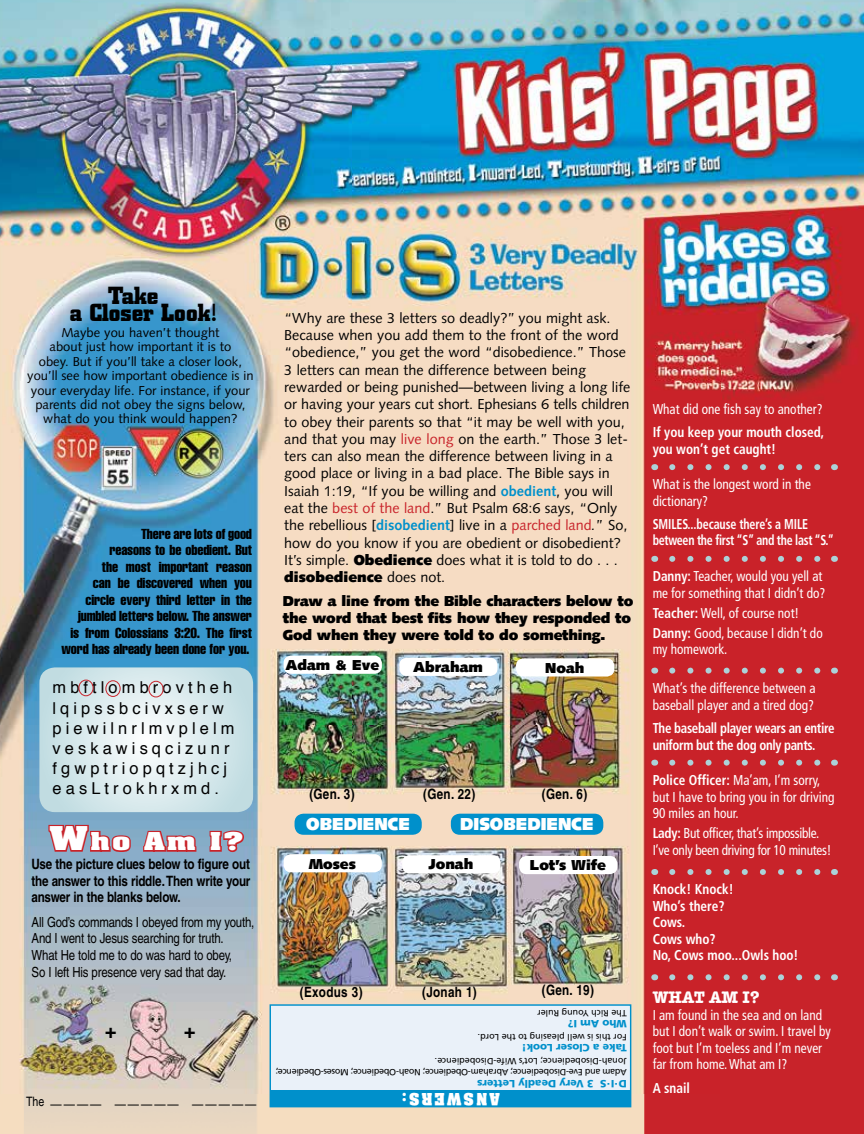
<style>
.page{position:relative;width:864px;height:1134px;background:#fff}
.page>*{position:absolute;margin:0;border:0;box-sizing:border-box;transform-origin:0 0}
.t1{font:700 24.45px "City";color:#000}
.t2{font:700 21px "Aachen";color:#fff;scale:1.37 1}
.t3{font:20.1px "Helvetica";color:#000}
.t4{font:900 20.1px "Helvetica";color:#000}
.t5{font:900 17.25px "Syntax";color:#fff}
.t6{font:700 17.25px "American Typewriter";color:#fff;scale:.9 1}
.t7{font:16.35px/20.1px "Helvetica";letter-spacing:.25em;color:#000}
.t8{font:14.4px/17.2px "Syntax";color:#000}
.t9{font:900 14.4px/17.2px "Syntax";letter-spacing:-.015em;color:#000}
.t10{font:700 14.4px "Aachen";letter-spacing:.15em;color:#fff}
.t11{font:condensed 14.25px/16.5px "Frutiger";color:#fff;scale:.93 1}
.t12{font:extra-condensed 14.25px/16.5px "Helvetica";letter-spacing:-.01em;color:#000;text-align:right}
.t13{font:700 condensed 14.25px/16.5px "Helvetica";letter-spacing:-.015em;color:#000;text-align:justify}
.t14{font:700 condensed 14.25px/16.5px "Frutiger";letter-spacing:-.01em;color:#fff;scale:.93 1}
.t15{font:condensed 14.25px/16.5px "Frutiger";letter-spacing:-.02em;color:#fff;scale:.93 1}
.t16{font:700 condensed 14.25px/16.5px "Frutiger";letter-spacing:-.01em;color:#fff;scale:.84 1}
.t17{font:700 condensed 14.25px/16.5px "Frutiger";letter-spacing:-.01em;color:#fff;scale:.91 1}
.t18{font:condensed 13.95px/16.8px "Helvetica";letter-spacing:-.015em;color:#000}
.t19{font:12.9px/14.4px "Syntax";color:#000;text-align:center}
.t20{font:900 10.5px "Frutiger";color:#0090cb}
.t21{font:9px/11.6px "Frutiger";letter-spacing:-.025em;color:#000}
.t22{font:9px "Frutiger";color:#000}
.s1{font-size:27.9px}
.s2{color:#c8232a}
.s3{font-weight:700;color:#0090cb}
.s4{font-style:italic}
.s5{font-weight:900}
.s6{font-weight:700}
</style>
<div class="page">
<img style="left:0;top:0;width:864px;height:1134px">
<div style="left:284px;top:656px;width:98px;height:18px;background:#fff;border-radius:8px"></div>
<div style="left:399px;top:658px;width:99px;height:18px;background:#fff;border-radius:8px"></div>
<div style="left:516px;top:658px;width:98px;height:19px;background:#fff;border-radius:8px"></div>
<div style="left:284px;top:854px;width:98px;height:18px;background:#fff;border-radius:8px"></div>
<div style="left:402px;top:855px;width:98px;height:18px;background:#fff;border-radius:8px"></div>
<div style="left:519px;top:856px;width:98px;height:18px;background:#fff;border-radius:8px"></div>
<div style="left:451px;top:814px;width:152px;height:21px;background:#0090cb;border-radius:9px"></div>
<div style="left:295px;top:814px;width:127px;height:21px;background:#0090cb;border-radius:9px"></div>
<svg style="left:39px;top:667px;width:214px;height:187px;background:#c5d2da"></svg>
<div style="left:270px;top:1005px;width:361px;height:102px;background:#eaf1f9"></div>
<div style="left:270px;top:1004px;width:361px;height:103px;border:1px solid #0090cb"></div>
<div style="left:270px;top:1090px;width:361px;height:17px;background:#0090cb"></div>
<svg style="left:672px;top:464px;width:153px;height:6px"></svg>
<svg style="left:672px;top:556px;width:153px;height:6px"></svg>
<svg style="left:672px;top:668px;width:153px;height:6px"></svg>
<svg style="left:672px;top:760px;width:153px;height:6px"></svg>
<svg style="left:672px;top:869px;width:153px;height:6px"></svg>
<svg style="left:672px;top:974px;width:153px;height:6px"></svg>
<h1 class="t1" style="left:108px;top:282px;width:52px">Take</h1>
<h1 class="t1" style="left:70px;top:299px;width:148px">a Closer Look!</h1>
<p class="t19" style="left:27px;top:325px;width:228px">Maybe you haven’t thought<br>about just how important it is to<br>obey. But if you’ll take a closer look, you’ll see how important obedience is in your everyday life. For instance, if your parents did not obey the signs below, what do you think would happen?</p>
<p class="t12" style="left:62px;top:525px;width:192px">There are lots of good<br>reasons to be obedient. But<br>the most important reason<br>can be discovered when you circle every third letter in the jumbled letters below. The answer<br>is from Colossians 3:20. The first word has already been done for you.</p>
<p class="t7" style="left:53px;top:678px;width:183px">mbftlombrovtheh lqipssbcivxserw piewilnrlmvplelm veskawisqcizunr fgwptriopqtzjhcj easLtrokhrxmd.</p>
<h2 class="t2" style="left:49px;top:826px;width:143px"><span class="s1">W</span>ho Am I?</h2>
<p class="t13" style="left:31px;top:856px;width:221px">Use the picture clues below to figure out the answer to this riddle. Then write your answer in the blanks below.</p>
<p class="t18" style="left:32px;top:913px;width:224px">All God’s commands I obeyed from my youth, And I went to Jesus searching for truth.<br>What He told me to do was hard to obey,<br>So I left His presence very sad that day.</p>
<h3 class="t4" style="left:104px;top:1018px;width:15px">+</h3>
<h3 class="t4" style="left:183px;top:1018px;width:15px">+</h3>
<p class="t8" style="left:284px;top:309px;width:348px">“Why are these 3 letters so deadly?” you might ask.<br>Because when you add them to the front of the word “obedience,” you get the word “disobedience.” Those 3 letters can mean the difference between being rewarded or being punished—between living a long life or having your years cut short. Ephesians 6 tells children to obey their parents so that “it may be well with you, and that you may <span class="s2">live long</span> on the earth.” Those 3 let&shy;ters can also mean the difference between living in a good place or living in a bad place. The Bible says in Isaiah 1:19, “If you be willing and <span class="s3">obedient</span>, you will eat the <span class="s2">best of the land</span>.” But Psalm 68:6 says, “Only the rebellious [<span class="s3">disobedient</span>] live in a <span class="s2">parched land</span><span class="s4">.</span>” So, how do you know if you are obedient or disobedient?<br>It’s simple. <span class="s5">Obedience</span> does what it is told to do . . . <span class="s5">disobedience</span> does not.</p>
<p class="t9" style="left:283px;top:592px;width:352px">Draw a line from the Bible characters below to the word that best fits how they responded to<br>God when they were told to do something.</p>
<p class="t9" style="left:285px;top:656px;width:95px">Adam &amp; Eve</p>
<p class="t9" style="left:413px;top:658px;width:71px">Abraham</p>
<p class="t9" style="left:545px;top:659px;width:41px">Noah</p>
<p class="t13" style="left:309px;top:786px;width:47px">(Gen. 3)</p>
<p class="t13" style="left:423px;top:786px;width:54px">(Gen. 22)</p>
<p class="t13" style="left:542px;top:786px;width:47px">(Gen. 6)</p>
<p class="t5" style="left:306px;top:814px;width:105px">OBEDIENCE</p>
<p class="t5" style="left:460px;top:814px;width:135px">DISOBEDIENCE</p>
<p class="t9" style="left:309px;top:855px;width:49px">Moses</p>
<p class="t9" style="left:429px;top:856px;width:46px">Jonah</p>
<p class="t9" style="left:530px;top:856px;width:78px">Lot’s Wife</p>
<p class="t13" style="left:300px;top:984px;width:64px">(Exodus 3)</p>
<p class="t13" style="left:422px;top:984px;width:56px">(Jonah 1)</p>
<p class="t13" style="left:542px;top:982px;width:54px">(Gen. 19)</p>
<p class="t22" style="left:627px;top:1018px;width:91px;rotate:-180deg">The Rich Young Ruler</p>
<p class="t20" style="left:627px;top:1030px;width:60px;rotate:-180deg">Who Am I?</p>
<p class="t22" style="left:627px;top:1042px;width:151px;rotate:-180deg">For this is well pleasing to the Lord.</p>
<p class="t20" style="left:627px;top:1054px;width:106px;rotate:-180deg">Take a Closer Look!</p>
<p class="t21" style="left:627px;top:1078px;width:353px;rotate:-180deg">Adam and Eve-Disobedience; Abraham-Obedience; Noah-Obedience; Moses-Obedience;<br>Jonah-Disobedience; Lot’s Wife-Disobedience.</p>
<p class="t20" style="left:627px;top:1090px;width:151px;rotate:-180deg">D .I . S 3 Very Deadly Letters</p>
<h3 class="t3" style="left:26px;top:1080px;width:232px"><sub>The</sub> ____ _____ _____</h3>
<p class="t10" style="left:500px;top:1109px;width:99px;rotate:-180deg">ANSWERS:</p>
<p class="t11" style="left:653px;top:401px;width:184px">What did one fish say to another?</p>
<p class="t14" style="left:653px;top:424px;width:186px">If you keep your mouth closed, you won’t get caught!</p>
<p class="t11" style="left:653px;top:476px;width:172px">What is the longest word in the dictionary?</p>
<p class="t16" style="left:653px;top:516px;width:218px">SMILES...because there’s a MILE between the first “S” and the last “S.”</p>
<p class="t11" style="left:653px;top:568px;width:187px"><span class="s6">Danny:</span> Teacher, would you yell at me for something that I didn’t do?</p>
<p class="t11" style="left:653px;top:603px;width:184px;line-height:20px"><span class="s6">Teacher:</span> Well, of course not!<br><span class="s6">Danny:</span> Good, because I didn’t do</p>
<p class="t11" style="left:653px;top:641px;width:82px">my homework.</p>
<p class="t11" style="left:653px;top:680px;width:177px">What’s the difference between a baseball player and a tired dog?</p>
<p class="t17" style="left:653px;top:720px;width:202px">The baseball player wears an entire uniform but the dog only pants.</p>
<p class="t11" style="left:653px;top:772px;width:197px"><span class="s6">Police Officer:</span> Ma’am, I’m sorry, but I have to bring you in for driving<br>90 miles an hour.</p>
<p class="t15" style="left:653px;top:825px;width:194px"><span class="s6">Lady:</span> But officer, that’s impossible.<br>I’ve only been driving for 10 minutes!</p>
<p class="t14" style="left:653px;top:881px;width:158px">Knock! Knock!<br>Who’s there?<br>Cows.<br>Cows who?<br>No, Cows moo...Owls hoo!</p>
<p class="t6" style="left:653px;top:983px;width:120px">WHAT AM I?</p>
<p class="t11" style="left:653px;top:1007px;width:193px">I am found in the sea and on land but I don’t walk or swim. I travel by foot but I’m toeless and I’m never far from home. What am I?</p>
<p class="t14" style="left:653px;top:1079px;width:42px">A snail</p>
</div>
